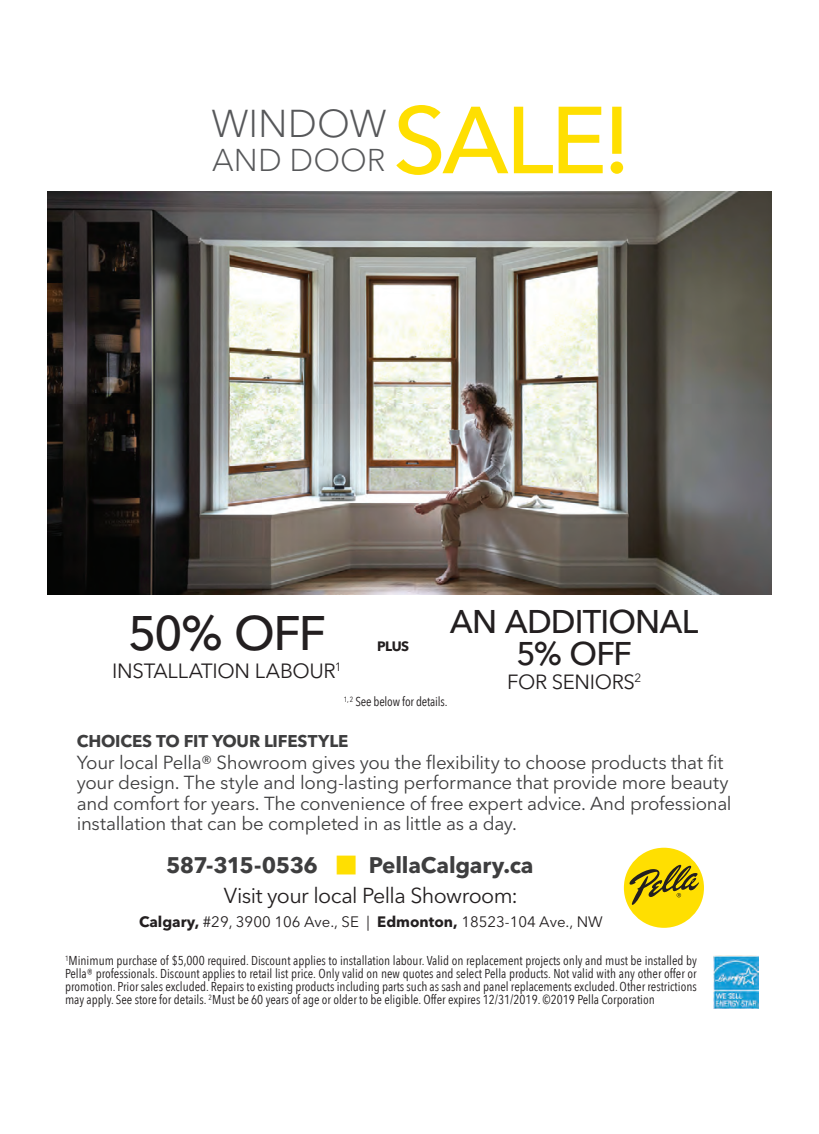
<style>
.page{position:relative;width:819px;height:1134px;background:#fff}
.page>*{position:absolute;margin:0;border:0;box-sizing:border-box;transform-origin:0 0}
.t1{font:500 93.98px "Avenir Next LT Pro";color:#ffdf01}
.t2{font:500 47.95px "Avenir Next LT Pro";color:#231f20}
.t3{font:300 38.5px "Avenir Next LT Pro";color:#57585a}
.t4{font:500 32.55px/32px "Avenir Next LT Pro";letter-spacing:-.025em;color:#231f20;text-align:center}
.t5{font:300 31.32px "Avenir Next LT Pro";color:#57585a}
.t6{font:700 22.4px "Avenir Next LT Pro";letter-spacing:-.01em;color:#3e3e3f}
.t7{font:21.53px "Avenir Next LT Pro";letter-spacing:-.03em;color:#231f20}
.t8{font:20.47px "Avenir Next LT Pro";letter-spacing:-.015em;color:#231f20}
.t9{font:20.3px "Avenir Next LT Pro";letter-spacing:-.02em;color:#231f20}
.t10{font:18.72px/20.5px "Avenir Next LT Pro";letter-spacing:-.015em;color:#3e3e3f}
.t11{font:700 16.97px "Avenir Next LT Pro";letter-spacing:-.01em;color:#3e3e3f}
.t12{font:15.05px "Avenir Next LT Pro";color:#231f20}
.t13{font:700 13.47px "Avenir Next LT Pro";color:#231f20}
.t14{font:12.95px/13px "Avenir Next Condensed";color:#231f20;text-align:justify}
.s1{color:#ffdf01}
.s2{font-weight:700}
</style>
<div class="page">
<img style="left:47px;top:192px;width:725px;height:402px">
<div style="left:624px;top:848px;width:80px;height:80px;background:#ffdf01;border-radius:50%"></div>
<svg style="left:629px;top:864px;width:70px;height:41px"></svg>
<img style="left:713px;top:955px;width:45px;height:54px">
<h3 class="t3" style="left:211px;top:101px;width:177px">WINDOW</h3>
<h3 class="t5" style="left:212px;top:141px;width:175px">AND DOOR</h3>
<h1 class="t1" style="left:393px;top:84px;width:241px">SALE!</h1>
<h2 class="t2" style="left:128px;top:604px;width:199px">50% OFF</h2>
<h3 class="t8" style="left:112px;top:659px;width:231px">INSTALLATION LABOUR<sup>1</sup></h3>
<p class="t13" style="left:377px;top:638px;width:33px">PLUS</p>
<h3 class="t4" style="left:450px;top:605px;width:250px">AN ADDITIONAL<br>5% OFF</h3>
<h3 class="t9" style="left:507px;top:670px;width:136px">FOR SENIORS<sup>2</sup></h3>
<p class="t14" style="left:344px;top:695px;width:105px"><sup>1,</sup> <sup>2</sup> See below for details.</p>
<h3 class="t11" style="left:77px;top:731px;width:273px">CHOICES TO FIT YOUR LIFESTYLE</h3>
<p class="t10" style="left:77px;top:752px;width:656px">Your local Pella® Showroom gives you the flexibility to choose products that fit your design. The style and long-lasting performance that provide more beauty and comfort for years. The convenience of free expert advice. And professional installation that can be completed in as little as a day.</p>
<h3 class="t6" style="left:166px;top:851px;width:369px">587-315-0536 <span class="s1">■</span> PellaCalgary.ca</h3>
<h3 class="t7" style="left:224px;top:882px;width:295px">Visit your local Pella Showroom:</h3>
<p class="t12" style="left:139px;top:913px;width:465px"><span class="s2">Calgary,</span> #29, 3900 106 Ave., SE | <span class="s2">Edmonton,</span> 18523-104 Ave., NW</p>
<p class="t14" style="left:65px;top:954px;width:633px"><sup>1</sup>Minimum purchase of $5,000 required. Discount applies to installation labour. Valid on replacement projects only and must be installed by Pella® professionals. Discount applies to retail list price. Only valid on new quotes and select Pella products. Not valid with any other offer or promotion. Prior sales excluded. Repairs to existing products including parts such as sash and panel replacements excluded. Other restrictions may apply. See store for details. <sup>2</sup>Must be 60 years of age or older to be eligible. Offer expires 12/31/2019. ©2019 Pella Corporation</p>
</div>
